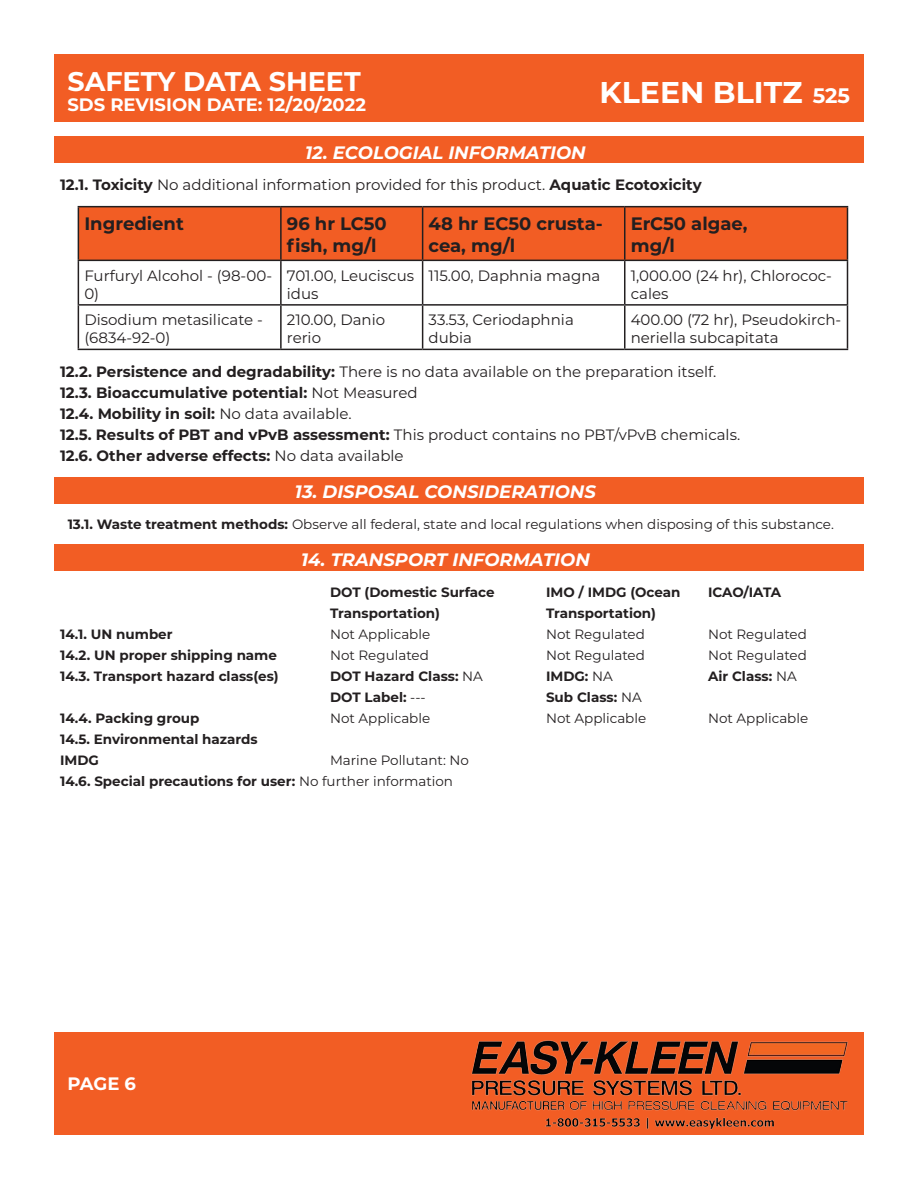
<style>
.page{position:relative;width:918px;height:1188px;background:#fff}
.page>*{position:absolute;margin:0;border:0;box-sizing:border-box;transform-origin:0 0}
.t1{font:700 30px "Montserrat";color:#fff}
.t2{font:700 27px "Montserrat";color:#fff}
.t3{font:italic 700 18px "Montserrat";color:#fff}
.t4{font:700 18px/21.6px "Montserrat";color:#231f20}
.t5{font:700 18px "Montserrat";color:#fff}
.t6{font:15px/18px "Montserrat";color:#231f20}
.t7{font:700 15px "Montserrat";color:#231f20}
.t8{font:700 13.5px "Montserrat";color:#231f20}
.t9{font:13.5px "Montserrat";color:#231f20}
.s1{font-size:21px}
.s2{font-weight:700}
.s3{font-weight:400}
</style>
<div class="page">
<div style="left:54px;top:54px;width:810px;height:68px;background:#f25d24"></div>
<div style="left:54px;top:1032px;width:810px;height:103px;background:#f25d24"></div>
<img style="left:471px;top:1040px;width:377px;height:90px">
<div style="left:54px;top:136px;width:810px;height:28px;background:#f25d24"></div>
<div style="left:54px;top:477px;width:810px;height:27px;background:#f25d24"></div>
<div style="left:54px;top:544px;width:810px;height:27px;background:#f25d24"></div>
<div style="left:79px;top:207px;width:768px;height:53px;background:#f25d24"></div>
<hr style="left:78px;top:206px;width:203px;height:1px;background:#231f20">
<hr style="left:78px;top:207px;width:1px;height:53px;background:#231f20">
<hr style="left:281px;top:206px;width:142px;height:1px;background:#231f20">
<hr style="left:280px;top:207px;width:2px;height:53px;background:#231f20">
<hr style="left:423px;top:206px;width:202px;height:1px;background:#231f20">
<hr style="left:422px;top:207px;width:1px;height:53px;background:#231f20">
<hr style="left:625px;top:206px;width:223px;height:1px;background:#231f20">
<hr style="left:624px;top:207px;width:1px;height:53px;background:#231f20">
<hr style="left:847px;top:207px;width:1px;height:53px;background:#231f20">
<hr style="left:78px;top:260px;width:203px;height:1px;background:#231f20">
<hr style="left:78px;top:261px;width:1px;height:43px;background:#231f20">
<hr style="left:281px;top:260px;width:142px;height:1px;background:#231f20">
<hr style="left:280px;top:261px;width:2px;height:43px;background:#231f20">
<hr style="left:423px;top:260px;width:202px;height:1px;background:#231f20">
<hr style="left:422px;top:261px;width:1px;height:43px;background:#231f20">
<hr style="left:625px;top:260px;width:223px;height:1px;background:#231f20">
<hr style="left:624px;top:261px;width:1px;height:43px;background:#231f20">
<hr style="left:847px;top:261px;width:1px;height:43px;background:#231f20">
<hr style="left:78px;top:304px;width:203px;height:2px;background:#231f20">
<hr style="left:78px;top:306px;width:1px;height:43px;background:#231f20">
<hr style="left:281px;top:304px;width:142px;height:2px;background:#231f20">
<hr style="left:280px;top:306px;width:2px;height:43px;background:#231f20">
<hr style="left:423px;top:304px;width:202px;height:2px;background:#231f20">
<hr style="left:422px;top:306px;width:1px;height:43px;background:#231f20">
<hr style="left:625px;top:304px;width:223px;height:2px;background:#231f20">
<hr style="left:624px;top:306px;width:1px;height:43px;background:#231f20">
<hr style="left:847px;top:306px;width:1px;height:43px;background:#231f20">
<hr style="left:78px;top:349px;width:203px;height:1px;background:#231f20">
<hr style="left:281px;top:349px;width:142px;height:1px;background:#231f20">
<hr style="left:423px;top:349px;width:202px;height:1px;background:#231f20">
<hr style="left:625px;top:349px;width:223px;height:1px;background:#231f20">
<h2 class="t2" style="left:68px;top:61px;width:295px">SAFETY DATA SHEET</h2>
<p class="t5" style="left:68px;top:91px;width:300px">SDS REVISION DATE: 12/20/2022</p>
<h1 class="t1" style="left:600px;top:71px;width:252px">KLEEN BLITZ <span class="s1">525</span></h1>
<p class="t3" style="left:305px;top:139px;width:282px">12. ECOLOGIAL INFORMATION</p>
<p class="t6" style="left:60px;top:176px;width:643px"><span class="s2">12.1. Toxicity</span> No additional information provided for this product. <span class="s2">Aquatic Ecotoxicity</span></p>
<p class="t4" style="left:84px;top:212px;width:101px">Ingredient</p>
<p class="t4" style="left:287px;top:212px;width:101px">96 hr LC50 fish, mg/l</p>
<p class="t4" style="left:429px;top:212px;width:176px">48 hr EC50 crusta&shy;cea, mg/l</p>
<p class="t4" style="left:631px;top:212px;width:118px">ErC50 algae,</p>
<p class="t4" style="left:631px;top:234px;width:46px">mg/l</p>
<p class="t6" style="left:84px;top:266px;width:189px">Furfuryl Alcohol - (98-00-<br>0)</p>
<p class="t6" style="left:287px;top:266px;width:129px">701.00, Leuciscus idus</p>
<p class="t6" style="left:429px;top:266px;width:173px">115.00, Daphnia magna</p>
<p class="t6" style="left:631px;top:266px;width:203px">1,000.00 (24 hr), Chlorococ&shy;cales</p>
<p class="t6" style="left:84px;top:311px;width:180px">Disodium metasilicate - (6834-92-0)</p>
<p class="t6" style="left:287px;top:311px;width:100px">210.00, Danio rerio</p>
<p class="t6" style="left:429px;top:311px;width:147px">33.53, Ceriodaphnia dubia</p>
<p class="t6" style="left:631px;top:311px;width:212px">400.00 (72 hr), Pseudokirch&shy;neriella subcapitata</p>
<p class="t6" style="left:60px;top:362px;width:658px"><span class="s2">12.2. Persistence and degradability:</span> There is no data available on the preparation itself.</p>
<p class="t7" style="left:60px;top:382px;width:359px">12.3. Bioaccumulative potential: <span class="s3">Not Measured</span></p>
<p class="t7" style="left:60px;top:403px;width:293px">12.4. Mobility in soil: <span class="s3">No data available.</span></p>
<p class="t6" style="left:60px;top:425px;width:682px"><span class="s2">12.5. Results of PBT and vPvB assessment:</span> This product contains no PBT/vPvB chemicals.</p>
<p class="t7" style="left:60px;top:445px;width:345px">12.6. Other adverse effects: <span class="s3">No data available</span></p>
<p class="t3" style="left:295px;top:478px;width:303px">13. DISPOSAL CONSIDERATIONS</p>
<p class="t9" style="left:68px;top:515px;width:768px"><span class="s2">13.1. Waste treatment methods:</span> Observe all federal, state and local regulations when disposing of this substance.</p>
<p class="t3" style="left:301px;top:547px;width:290px">14. TRANSPORT INFORMATION</p>
<p class="t8" style="left:330px;top:582px;width:166px">DOT (Domestic Surface</p>
<p class="t8" style="left:546px;top:582px;width:136px">IMO / IMDG (Ocean</p>
<p class="t8" style="left:708px;top:582px;width:75px">ICAO/IATA</p>
<p class="t8" style="left:330px;top:603px;width:112px">Transportation)</p>
<p class="t8" style="left:546px;top:603px;width:112px">Transportation)</p>
<p class="t8" style="left:60px;top:624px;width:114px">14.1. UN number</p>
<p class="t9" style="left:330px;top:625px;width:102px">Not Applicable</p>
<p class="t9" style="left:546px;top:625px;width:100px">Not Regulated</p>
<p class="t9" style="left:708px;top:625px;width:100px">Not Regulated</p>
<p class="t8" style="left:60px;top:645px;width:219px">14.2. UN proper shipping name</p>
<p class="t9" style="left:330px;top:646px;width:100px">Not Regulated</p>
<p class="t9" style="left:546px;top:646px;width:100px">Not Regulated</p>
<p class="t9" style="left:708px;top:646px;width:100px">Not Regulated</p>
<p class="t8" style="left:60px;top:666px;width:220px">14.3. Transport hazard class(es)</p>
<p class="t8" style="left:330px;top:666px;width:154px">DOT Hazard Class: <span class="s3">NA</span></p>
<p class="t8" style="left:546px;top:666px;width:68px">IMDG: <span class="s3">NA</span></p>
<p class="t8" style="left:708px;top:666px;width:90px">Air Class: <span class="s3">NA</span></p>
<p class="t8" style="left:330px;top:687px;width:97px">DOT Label: <span class="s3">---</span></p>
<p class="t8" style="left:546px;top:687px;width:97px">Sub Class: <span class="s3">NA</span></p>
<p class="t8" style="left:60px;top:708px;width:141px">14.4. Packing group</p>
<p class="t9" style="left:330px;top:709px;width:102px">Not Applicable</p>
<p class="t9" style="left:546px;top:709px;width:102px">Not Applicable</p>
<p class="t9" style="left:708px;top:709px;width:102px">Not Applicable</p>
<p class="t8" style="left:60px;top:729px;width:199px">14.5. Environmental hazards</p>
<p class="t8" style="left:60px;top:750px;width:40px">IMDG</p>
<p class="t9" style="left:330px;top:751px;width:140px">Marine Pollutant: No</p>
<p class="t8" style="left:60px;top:771px;width:395px">14.6. Special precautions for user: <span class="s3">No further information</span></p>
<p class="t5" style="left:68px;top:1070px;width:70px">PAGE 6</p>
</div>
